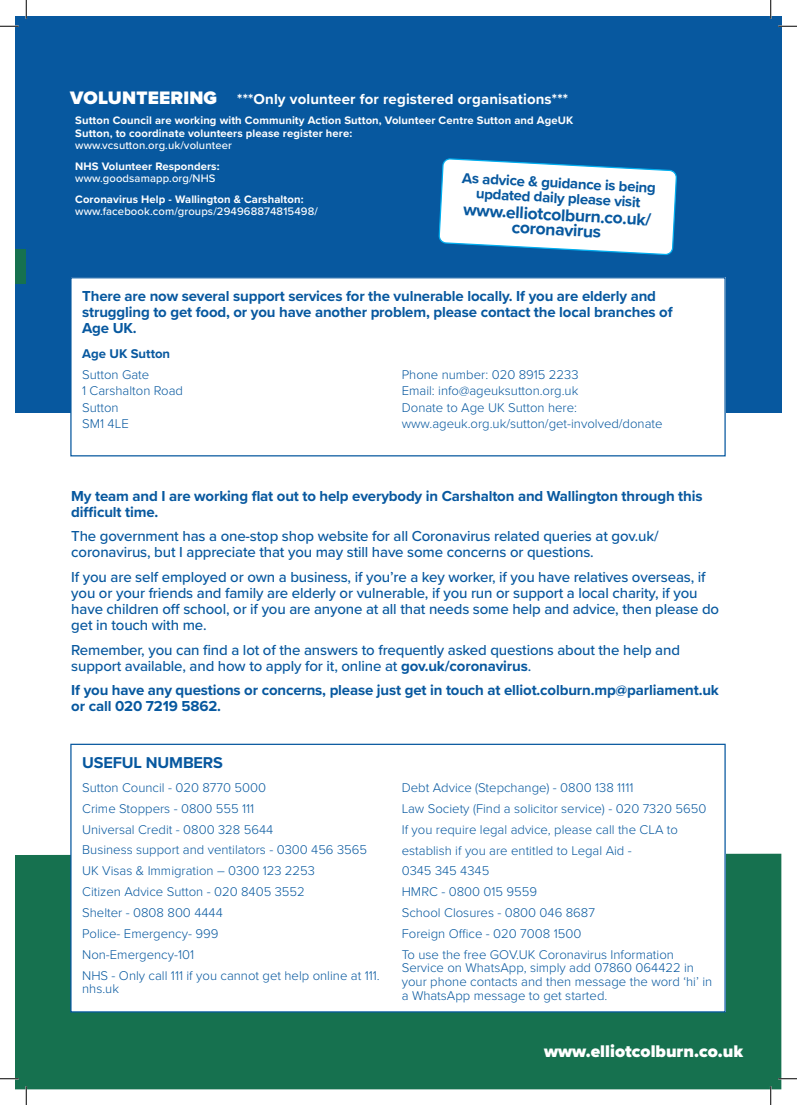
<style>
.page{position:relative;width:797px;height:1105px;background:#fff}
.page>*{position:absolute;margin:0;border:0;box-sizing:border-box;transform-origin:0 0}
.t1{font:700 17.5px/15px "Proxima Nova";color:#07589f;text-align:center}
.t2{font:900 17.5px "Proxima Nova";color:#fff}
.t3{font:700 16.25px "Proxima Nova";letter-spacing:-.01em;color:#07589f}
.t4{font:500 15px/16.2px "Proxima Nova";letter-spacing:-.01em;color:#07589f}
.t5{font:700 15px/16.2px "Proxima Nova";letter-spacing:-.01em;color:#07589f}
.t6{font:700 15px "Proxima Nova";letter-spacing:.01em;color:#fff}
.t7{font:300 13.12px/20.9px "Proxima Nova";color:#07589f}
.t8{font:700 13.12px "Proxima Nova";color:#07589f}
.t9{font:700 11.25px/12.5px "Proxima Nova";letter-spacing:.01em;color:#fff}
.t10{font:500 11.25px "Proxima Nova";letter-spacing:.01em;color:#fff}
.s1{font-weight:900;font-size:18.75px}
.s2{font-weight:700}
</style>
<div class="page">
<div style="left:16px;top:16px;width:765px;height:396px;background:#07589f"></div>
<div style="left:16px;top:854px;width:765px;height:235px;background:#16714f"></div>
<div style="left:71px;top:278px;width:654px;height:178px;background:#fff"></div>
<div style="left:70px;top:277px;width:655px;height:179px;border:1px solid #07589f"></div>
<div style="left:71px;top:744px;width:654px;height:268px;background:#fff"></div>
<div style="left:70px;top:744px;width:655px;height:268px;border:1px solid #07589f"></div>
<svg style="left:438px;top:158px;width:239px;height:97px;background:#d4e5f1"></svg>
<div style="left:16px;top:249px;width:10px;height:34px;background:#16714f"></div>
<svg style="left:0;top:25px;width:19px;height:2px"></svg>
<svg style="left:778px;top:25px;width:19px;height:2px"></svg>
<svg style="left:0;top:1078px;width:19px;height:1px"></svg>
<svg style="left:778px;top:1078px;width:19px;height:1px"></svg>
<svg style="left:25px;top:0;width:2px;height:19px"></svg>
<svg style="left:25px;top:1086px;width:2px;height:19px"></svg>
<svg style="left:770px;top:0;width:1px;height:19px"></svg>
<svg style="left:770px;top:1086px;width:1px;height:19px"></svg>
<p class="t6" style="left:70px;top:88px;width:499px"><span class="s1">VOLUNTEERING</span> ***Only volunteer for registered organisations***</p>
<p class="t9" style="left:75px;top:114px;width:499px">Sutton Council are working with Community Action Sutton, Volunteer Centre Sutton and AgeUK<br>Sutton, to coordinate volunteers please register here:</p>
<p class="t10" style="left:75px;top:137px;width:158px">www.vcsutton.org.uk/volunteer</p>
<p class="t9" style="left:75px;top:160px;width:146px">NHS Volunteer Responders:</p>
<p class="t10" style="left:75px;top:170px;width:142px">www.goodsamapp.org/NHS</p>
<p class="t9" style="left:75px;top:193px;width:230px">Coronavirus Help - Wallington &amp; Carshalton:</p>
<p class="t10" style="left:75px;top:203px;width:244px">www.facebook.com/groups/294968874815498/</p>
<p class="t5" style="left:462px;top:170px;width:196px;line-height:15px;text-align:center;rotate:3deg">As advice &amp; guidance is being updated daily please visit</p>
<h1 class="t1" style="left:464px;top:202px;width:189px;rotate:3deg">www.elliotcolburn.co.uk/ coronavirus</h1>
<p class="t5" style="left:82px;top:287px;width:592px">There are now several support services for the vulnerable locally. If you are elderly and struggling to get food, or you have another problem, please contact the local branches of<br>Age UK.</p>
<p class="t8" style="left:82px;top:343px;width:90px">Age UK Sutton</p>
<p class="t7" style="left:82px;top:366px;width:102px;line-height:16.2px">Sutton Gate<br>1 Carshalton Road<br>Sutton<br>SM1 4LE</p>
<p class="t7" style="left:402px;top:366px;width:262px;line-height:16.2px">Phone number: 020 8915 2233<br>Email: info@ageuksutton.org.uk<br>Donate to Age UK Sutton here: www.ageuk.org.uk/sutton/get-involved/donate</p>
<p class="t5" style="left:71px;top:487px;width:632px">My team and I are working flat out to help everybody in Carshalton and Wallington through this difficult time.</p>
<p class="t4" style="left:71px;top:527px;width:589px">The government has a one-stop shop website for all Coronavirus related queries at gov.uk/ coronavirus, but I appreciate that you may still have some concerns or questions.</p>
<p class="t4" style="left:71px;top:568px;width:649px">If you are self employed or own a business, if you’re a key worker, if you have relatives overseas, if you or your friends and family are elderly or vulnerable, if you run or support a local charity, if you have children off school, or if you are anyone at all that needs some help and advice, then please do get in touch with me.</p>
<p class="t4" style="left:71px;top:641px;width:610px">Remember, you can find a lot of the answers to frequently asked questions about the help and support available, and how to apply for it, online at <span class="s2">gov.uk/coronavirus</span>.</p>
<p class="t5" style="left:71px;top:682px;width:649px">If you have any questions or concerns, please just get in touch at elliot.colburn.mp@parliament.uk or call 020 7219 5862.</p>
<p class="t3" style="left:82px;top:751px;width:142px">USEFUL NUMBERS</p>
<p class="t7" style="left:82px;top:776px;width:299px">Sutton Council - 020 8770 5000<br>Crime Stoppers - 0800 555 111<br>Universal Credit - 0800 328 5644<br>Business support and ventilators - 0300 456 3565<br>UK Visas &amp; Immigration – 0300 123 2253<br>Citizen Advice Sutton - 020 8405 3552<br>Shelter - 0808 800 4444<br>Police- Emergency- 999<br>Non-Emergency-101<br>NHS - Only call 111 if you cannot get help online at 111.</p>
<p class="t7" style="left:82px;top:978px;width:38px">nhs.uk</p>
<p class="t7" style="left:402px;top:776px;width:306px">Debt Advice (Stepchange) - 0800 138 1111<br>Law Society (Find a solicitor service) - 020 7320 5650<br>If you require legal advice, please call the CLA to establish if you are entitled to Legal Aid -<br>0345 345 4345<br>HMRC - 0800 015 9559<br>School Closures - 0800 046 8687<br>Foreign Office - 020 7008 1500<br>To use the free GOV.UK Coronavirus Information</p>
<p class="t7" style="left:402px;top:960px;width:312px;line-height:13.8px">Service on WhatsApp, simply add 07860 064422 in your phone contacts and then message the word ‘hi’ in a WhatsApp message to get started.</p>
<h1 class="t2" style="left:544px;top:1038px;width:201px">www.elliotcolburn.co.uk</h1>
</div>
